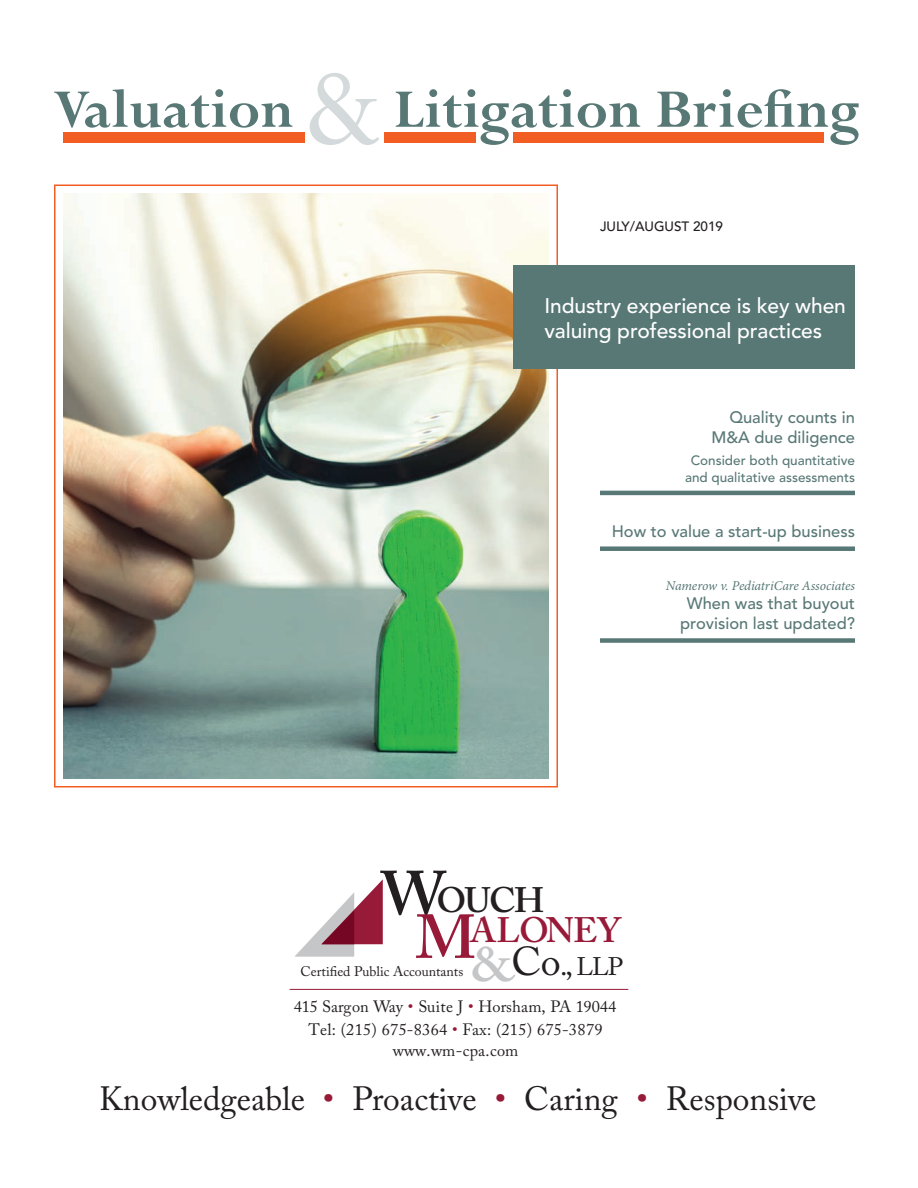
<style>
.page{position:relative;width:918px;height:1188px;background:#fff}
.page>*{position:absolute;margin:0;border:0;box-sizing:border-box;transform-origin:0 0}
.t1{font:700 60px "Perpetua Std";color:#587876}
.t2{font:600 35.1px/30.3px "Adobe Caslon Pro";letter-spacing:-.03em;color:#971a38}
.t3{font:33.45px "Adobe Caslon Pro";color:#231f20}
.t4{font:25.2px "Adobe Caslon Pro";color:#231f20}
.t5{font:500 21px/25.2px "Avenir LT Std";letter-spacing:-.005em;color:#fff}
.t6{font:500 16.5px/19.8px "Avenir LT Std";color:#587876;text-align:right}
.t7{font:16.35px "Adobe Caslon Pro";color:#231f20}
.t8{font:16.35px "Adobe Caslon Pro";letter-spacing:.02em;color:#231f20}
.t9{font:13.95px "Adobe Caslon Pro";color:#231f20}
.t10{font:500 13.5px/16.2px "Avenir LT Std";color:#587876;text-align:center}
.t11{font:italic 13.5px "Minion Pro";letter-spacing:-.01em;color:#587876}
.t12{font:500 13.5px "Avenir LT Std";color:#231f20}
.s1{font-weight:400;font-size:129px;color:#d4dadb}
.s2{font-size:61.35px;color:#231f20}
.s3{color:#231f20}
.s4{font-size:61.35px}
.s5{font-weight:600;font-size:49.05px;color:#c5c6c8}
.s6{font-size:40.05px}
.s7{font-size:29.25px}
.s8{color:#971a38}
</style>
<div class="page">
<div style="left:54px;top:184px;width:504px;height:604px;border:2px solid #f25d23"></div>
<img style="left:63px;top:194px;width:486px;height:584px">
<hr style="left:600px;top:491px;width:255px;height:4px;background:#587876">
<div style="left:600px;top:546px;width:255px;height:5px;background:#587876"></div>
<div style="left:600px;top:638px;width:255px;height:5px;background:#587876"></div>
<div style="left:513px;top:266px;width:342px;height:103px;background:#587876"></div>
<div style="left:63px;top:132px;width:241px;height:10px;background:#f25d23"></div>
<div style="left:384px;top:132px;width:92px;height:10px;background:#f25d23"></div>
<div style="left:514px;top:132px;width:310px;height:10px;background:#f25d23"></div>
<hr style="left:290px;top:989px;width:338px;height:1px;background:#971a38">
<svg style="left:294px;top:879px;width:89px;height:78px"></svg>
<h1 class="t1" style="left:53px;top:78px;width:809px">Valuation <span class="s1">&amp;</span> Litigation Briefing</h1>
<p class="t12" style="left:600px;top:218px;width:125px">JULY/AUGUST 2019</p>
<p class="t5" style="left:544px;top:293px;width:303px">Industry experience is key when valuing professional practices</p>
<p class="t6" style="left:711px;top:408px;width:145px">Quality counts in<br>M&amp;A due diligence</p>
<p class="t10" style="left:685px;top:453px;width:171px">Consider both quantitative and qualitative assessments</p>
<p class="t6" style="left:612px;top:522px;width:245px">How to value a start-up business</p>
<p class="t11" style="left:666px;top:576px;width:191px">Namerow v. PediatriCare Associates</p>
<p class="t6" style="left:680px;top:594px;width:176px;text-align:center">When was that buyout provision last updated?</p>
<h2 class="t2" style="left:415px;top:885px;width:207px;text-indent:-35px"><span class="s2">W</span><span class="s3">OUCH<br></span><span class="s4">M</span>ALONEY</h2>
<h3 class="t4" style="left:471px;top:952px;width:154px"><span class="s5">&amp;</span><span class="s6">Co</span><span class="s7">.,</span> LLP</h3>
<p class="t7" style="left:294px;top:997px;width:324px">415 Sargon Way <span class="s8">•</span> Suite J <span class="s8">•</span> Horsham, PA 19044</p>
<p class="t7" style="left:393px;top:1040px;width:127px">www.wm-cpa.com</p>
<p class="t9" style="left:301px;top:963px;width:164px">Certified Public Accountants</p>
<p class="t8" style="left:309px;top:1020px;width:295px">Tel: (215) 675-8364 <span class="s8">•</span> Fax: (215) 675-3879</p>
<h3 class="t3" style="left:99px;top:1079px;width:719px">Knowledgeable <span class="s8">•</span> Proactive <span class="s8">•</span> Caring <span class="s8">•</span> Responsive</h3>
</div>
